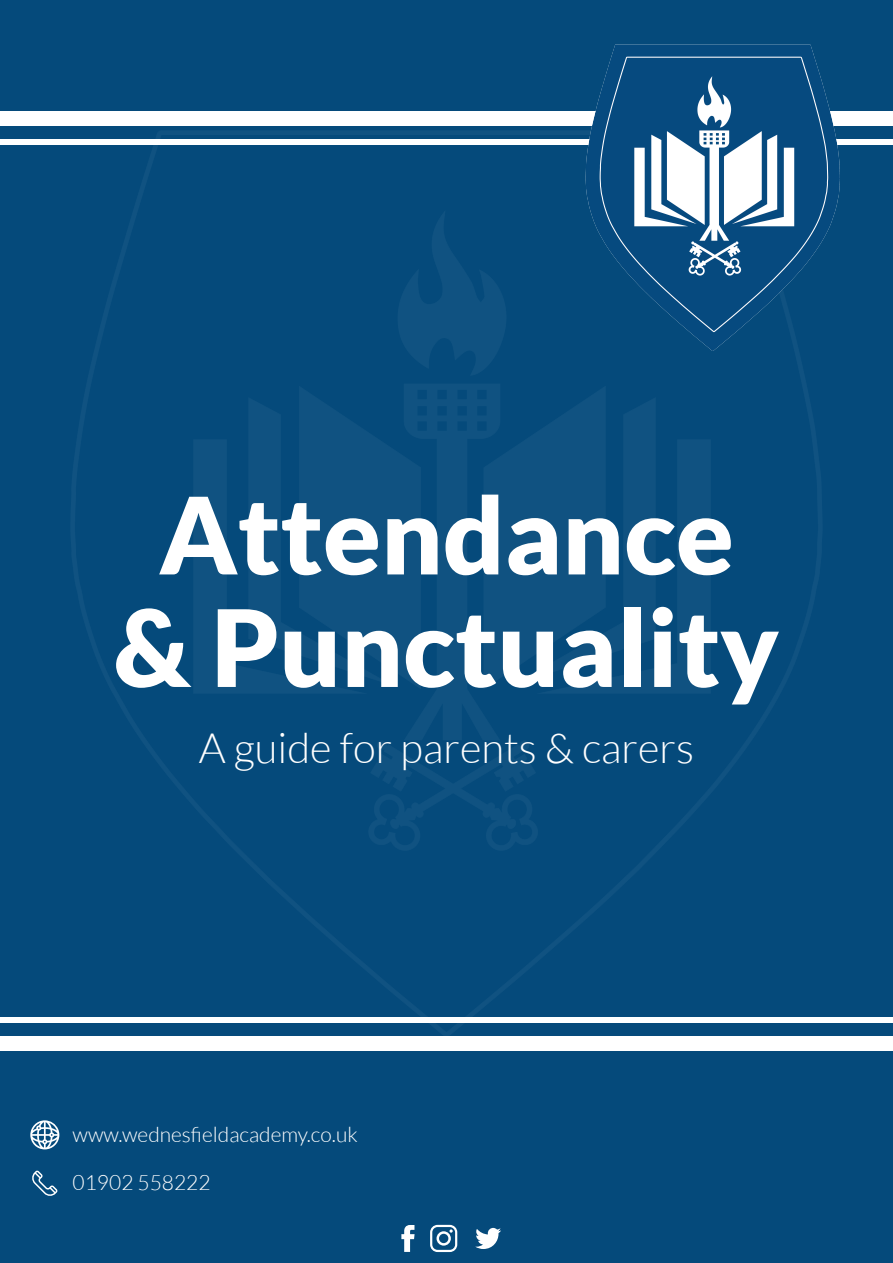
<style>
.page{position:relative;width:893px;height:1263px;background:#054a7b}
.page>*{position:absolute;margin:0;border:0;box-sizing:border-box;transform-origin:0 0}
.t1{font:900 106.65px/112.5px "Lato";color:#fff;text-align:center}
.t2{font:300 41.85px "Lato";color:#fff}
.t3{font:300 21px "Lato";color:#fff}
</style>
<div class="page">
<svg style="left:30px;top:1120px;width:29px;height:29px"></svg>
<svg style="left:32px;top:1170px;width:26px;height:26px"></svg>
<svg style="left:401px;top:1225px;width:14px;height:27px"></svg>
<svg style="left:430px;top:1225px;width:27px;height:27px"></svg>
<svg style="left:475px;top:1228px;width:26px;height:21px"></svg>
<img style="left:0;top:111px;width:893px;height:940px">
<img style="left:521px;top:44px;width:372px;height:339px">
<h1 class="t1" style="left:114px;top:477px;width:667px">Attendance &amp; Punctuality</h1>
<h2 class="t2" style="left:199px;top:725px;width:497px">A guide for parents &amp; carers</h2>
<p class="t3" style="left:73px;top:1123px;width:287px">www.wednesfieldacademy.co.uk</p>
<p class="t3" style="left:73px;top:1171px;width:140px">01902 558222</p>
</div>
